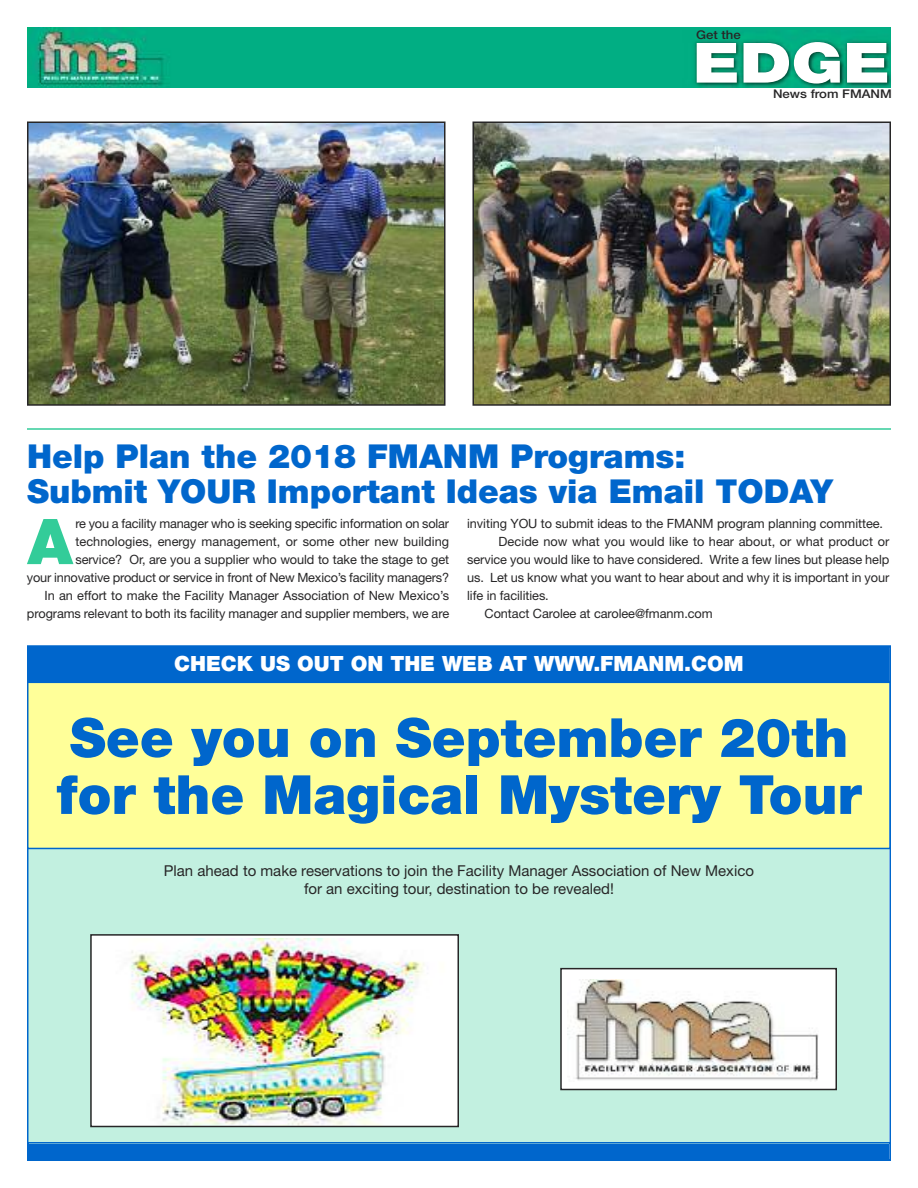
<style>
.page{position:relative;width:918px;height:1188px;background:#fff}
.page>*{position:absolute;margin:0;border:0;box-sizing:border-box;transform-origin:0 0}
.t1{font:900 63.15px "Helvetica Neue";color:#3c9}
.t2{font:900 55.5px "Helvetica Neue";color:#fff;scale:1.2 1}
.t3{font:900 54px/57px "Helvetica Neue";color:#06c}
.t4{font:900 33px/34.5px "Helvetica Neue";color:#06c}
.t5{font:900 21px "Helvetica Neue";color:#fff}
.t6{font:15px/18px "Helvetica Neue";color:#272627;text-align:center}
.t7{font:12.75px/18px "Helvetica Neue";letter-spacing:-.005em;color:#272627;text-align:right}
.t8{font:500 12px "Helvetica Neue";color:#272627;scale:1.1 1}
</style>
<div class="page">
<img style="left:27px;top:27px;width:864px;height:61px">
<img style="left:672px;top:31px;width:219px;height:57px">
<div style="left:28px;top:647px;width:862px;height:513px;background:#c2f0e0"></div>
<div style="left:28px;top:647px;width:862px;height:201px;background:#ff9"></div>
<div style="left:27px;top:646px;width:864px;height:203px;border:2px solid #06c"></div>
<div style="left:28px;top:1144px;width:862px;height:16px;background:#06c"></div>
<div style="left:27px;top:1142px;width:864px;height:19px;border:2px solid #06c"></div>
<div style="left:28px;top:647px;width:862px;height:35px;background:#06c"></div>
<div style="left:27px;top:646px;width:864px;height:37px;border:2px solid #06c"></div>
<div style="left:561px;top:969px;width:275px;height:121px;background:#fff"></div>
<img style="left:567px;top:979px;width:252px;height:102px">
<div style="left:560px;top:968px;width:277px;height:122px;border:2px solid #272627"></div>
<hr style="left:27px;top:428px;width:864px;height:2px;background:#3c9">
<img style="left:30px;top:125px;width:413px;height:278px">
<div style="left:27px;top:122px;width:419px;height:284px;border:2px solid #272627"></div>
<img style="left:475px;top:125px;width:413px;height:278px">
<div style="left:472px;top:122px;width:419px;height:284px;border:2px solid #272627"></div>
<div style="left:91px;top:935px;width:367px;height:191px;background:#fff"></div>
<img style="left:130px;top:938px;width:295px;height:186px">
<div style="left:90px;top:934px;width:369px;height:193px;border:2px solid #272627"></div>
<p class="t8" style="left:696px;top:31px;width:42px">Get the</p>
<h2 class="t2" style="left:693px;top:43px;width:166px">EDGE</h2>
<p class="t8" style="left:773px;top:90px;width:109px">News from FMANM</p>
<h3 class="t4" style="left:27px;top:442px;width:807px">Help Plan the 2018 FMANM Programs:<br>Submit YOUR Important Ideas via Email TODAY</h3>
<h1 class="t1" style="left:27px;top:519px;width:47px">A</h1>
<p class="t7" style="left:27px;top:516px;width:424px">re you a facility manager who is seeking specific information on solar technologies, energy management, or some other new building service? Or, are you a supplier who would to take the stage to get<br>your innovative product or service in front of New Mexico’s facility managers?<br>In an effort to make the Facility Manager Association of New Mexico’s programs relevant to both its facility manager and supplier members, we are</p>
<p class="t7" style="left:467px;top:516px;width:417px">inviting YOU to submit ideas to the FMANM program planning committee.</p>
<p class="t7" style="left:499px;top:534px;width:392px">Decide now what you would like to hear about, or what product or</p>
<p class="t7" style="left:467px;top:552px;width:424px">service you would like to have considered. Write a few lines but please help</p>
<p class="t7" style="left:467px;top:570px;width:424px">us. Let us know what you want to hear about and why it is important in your</p>
<p class="t7" style="left:467px;top:588px;width:83px">life in facilities.</p>
<p class="t7" style="left:485px;top:606px;width:230px">Contact Carolee at carolee@fmanm.com</p>
<h3 class="t5" style="left:174px;top:656px;width:571px">CHECK US OUT ON THE WEB AT WWW.FMANM.COM</h3>
<h3 class="t3" style="left:57px;top:714px;width:806px">See you on September 20th for the Magical Mystery Tour</h3>
<p class="t6" style="left:164px;top:863px;width:592px">Plan ahead to make reservations to join the Facility Manager Association of New Mexico for an exciting tour, destination to be revealed!</p>
</div>
